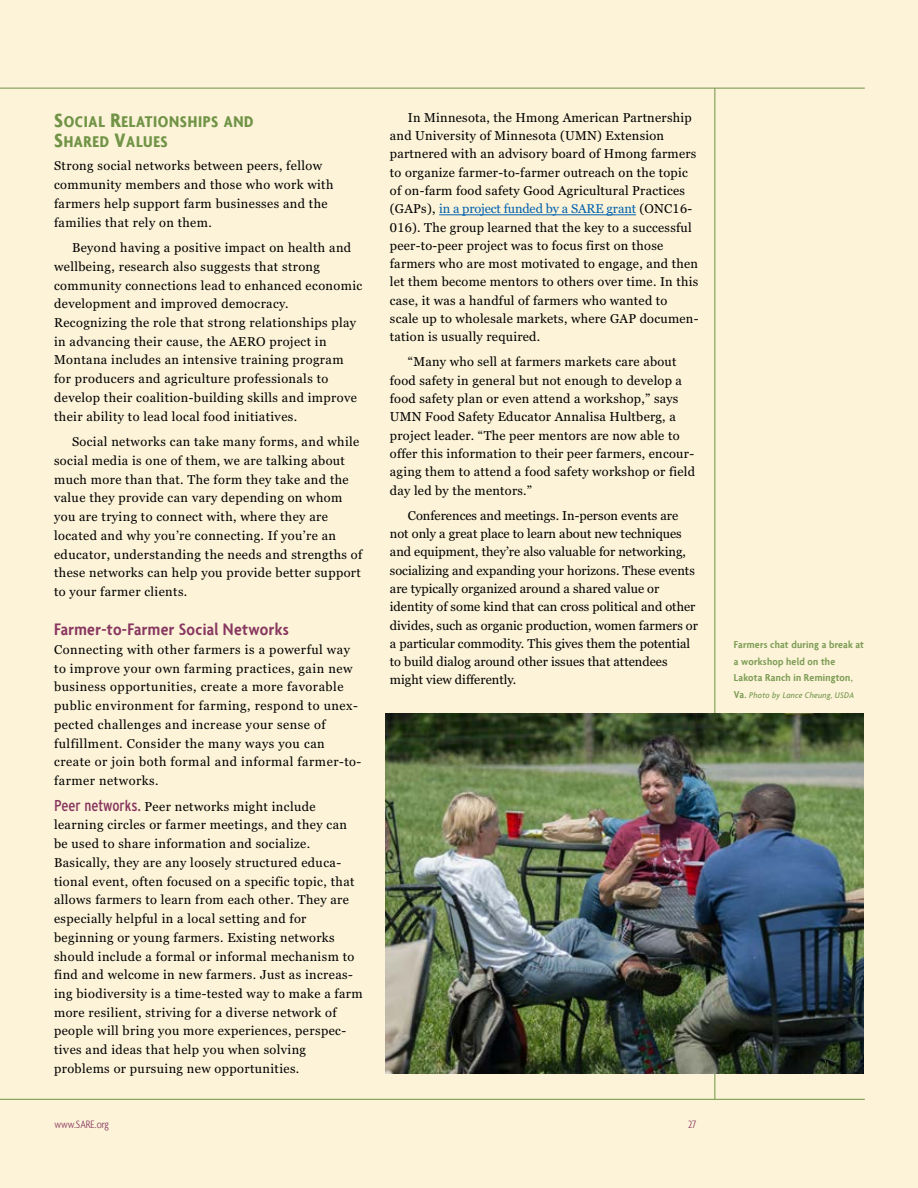
<style>
.page{position:relative;width:918px;height:1188px;background:#fcf3d8}
.page>*{position:absolute;margin:0;border:0;box-sizing:border-box;transform-origin:0 0}
.t1{font:600 condensed 18px "Agenda";letter-spacing:.02em;color:#883760;scale:1.05 1}
.t2{font:16.8px/20.1px "Agenda Bold Condensed SC800";letter-spacing:.04em;color:#709345;scale:1.05 1}
.t3{font:12.75px/18.8px "Georgia Pro";letter-spacing:.03em;color:#000}
.t4{font:12.75px/18.3px "Georgia Pro";color:#000}
.t5{font:300 condensed 11.55px "Agenda";color:#883760}
.t6{font:600 condensed 10.8px/16.5px "Agenda";letter-spacing:.02em;color:#7c9c55;scale:1.1 1}
.t7{font:italic 500 condensed 9px "Agenda";letter-spacing:.03em;color:#7c9c55;scale:1.06 1}
.s1{font-size:21px}
.s2{font-family:"Interstate Condensed";font-size:15.75px;color:#883760}
.s3{color:#0061af}
.s4{font-weight:600;font-style:normal;font-size:10.8px}
</style>
<div class="page">
<hr style="left:0;top:1099px;width:865px;height:1px;background:#709345">
<hr style="left:0;top:88px;width:865px;height:1px;background:#709345">
<hr style="left:714px;top:88px;width:1px;height:1011px;background:#709345">
<hr style="left:439px;top:214px;width:197px;height:1px;background:#0061af">
<img style="left:385px;top:713px;width:479px;height:361px">
<h2 class="t2" style="left:54px;top:111px;width:191px"><span class="s1">S</span>OCIAL <span class="s1">R</span>ELATIONSHIPS AND<br><span class="s1">S</span>HARED <span class="s1">V</span>ALUES</h2>
<p class="t3" style="left:54px;top:157px;width:281px">Strong social networks between peers, fellow community members and those who work with farmers help support farm businesses and the families that rely on them.</p>
<p class="t3" style="left:54px;top:239px;width:310px;text-indent:18px">Beyond having a positive impact on health and wellbeing, research also suggests that strong community connections lead to enhanced economic development and improved democracy.<br>Recognizing the role that strong relationships play in advancing their cause, the AERO project in Montana includes an intensive training program for producers and agriculture professionals to develop their coalition-building skills and improve their ability to lead local food initiatives.</p>
<p class="t3" style="left:54px;top:433px;width:310px;text-indent:18px">Social networks can take many forms, and while social media is one of them, we are talking about much more than that. The form they take and the value they provide can vary depending on whom you are trying to connect with, where they are located and why you’re connecting. If you’re an educator, understanding the needs and strengths of these networks can help you provide better support to your farmer clients.</p>
<h1 class="t1" style="left:54px;top:619px;width:225px">Farmer-to-Farmer Social Networks</h1>
<p class="t3" style="left:54px;top:641px;width:309px">Connecting with other farmers is a powerful way to improve your own farming practices, gain new business opportunities, create a more favorable public environment for farming, respond to unex&shy;pected challenges and increase your sense of fulfillment. Consider the many ways you can create or join both formal and informal farmer-to&shy;farmer networks.</p>
<p class="t3" style="left:54px;top:797px;width:310px"><span class="s2">Peer networks.</span> Peer networks might include learning circles or farmer meetings, and they can be used to share information and socialize.<br>Basically, they are any loosely structured educa&shy;tional event, often focused on a specific topic, that allows farmers to learn from each other. They are especially helpful in a local setting and for beginning or young farmers. Existing networks should include a formal or informal mechanism to find and welcome in new farmers. Just as increas&shy;ing biodiversity is a time-tested way to make a farm more resilient, striving for a diverse network of people will bring you more experiences, perspec&shy;tives and ideas that help you when solving problems or pursuing new opportunities.</p>
<p class="t3" style="left:390px;top:109px;width:310px;line-height:18.3px;text-indent:18px">In Minnesota, the Hmong American Partnership and University of Minnesota (UMN) Extension partnered with an advisory board of Hmong farmers to organize farmer-to-farmer outreach on the topic of on-farm food safety Good Agricultural Practices (GAPs), <span class="s3">in a project funded by a SARE grant</span> (ONC16- 016). The group learned that the key to a successful peer-to-peer project was to focus first on those farmers who are most motivated to engage, and then let them become mentors to others over time. In this case, it was a handful of farmers who wanted to scale up to wholesale markets, where GAP documen&shy;tation is usually required.</p>
<p class="t3" style="left:390px;top:353px;width:307px;line-height:18.3px;text-indent:18px">“Many who sell at farmers markets care about food safety in general but not enough to develop a food safety plan or even attend a workshop,” says UMN Food Safety Educator Annalisa Hultberg, a project leader. “The peer mentors are now able to offer this information to their peer farmers, encour&shy;aging them to attend a food safety workshop or field day led by the mentors.”</p>
<p class="t4" style="left:390px;top:507px;width:310px;text-indent:18px">Conferences and meetings. In-person events are not only a great place to learn about new techniques and equipment, they’re also valuable for networking, socializing and expanding your horizons. These events are typically organized around a shared value or identity of some kind that can cross political and other divides, such as organic production, women farmers or a particular commodity. This gives them the potential to build dialog around other issues that attendees might view differently.</p>
<p class="t5" style="left:54px;top:1118px;width:56px">www.SARE.org</p>
<p class="t5" style="left:688px;top:1118px;width:10px">27</p>
<p class="t6" style="left:734px;top:636px;width:120px">Farmers chat during a break at a workshop held on the<br>Lakota Ranch in Remington,</p>
<p class="t7" style="left:734px;top:690px;width:115px"><span class="s4">Va.</span> Photo by Lance Cheung, USDA</p>
</div>
